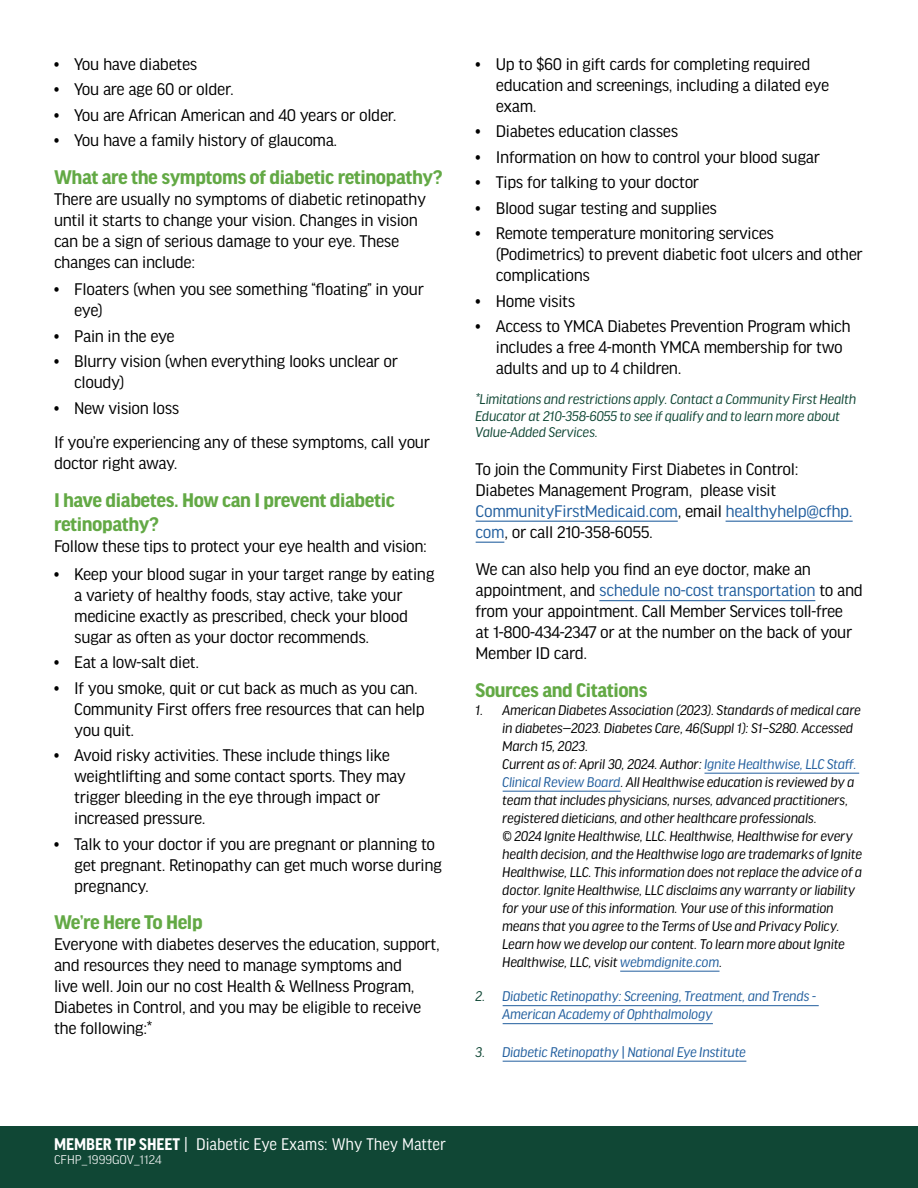
<style>
.page{position:relative;width:918px;height:1188px;background:#fff}
.page>*{position:absolute;margin:0;border:0;box-sizing:border-box;transform-origin:0 0}
.t1{font:700 21px/24px "Good Headline Pro";letter-spacing:-.02em;color:#63a945}
.t2{font:18px/21px "Good Headline Pro";letter-spacing:-.02em;color:#000}
.t3{font:18px "Good Headline Pro Narr";color:#fff}
.t4{font:italic 15px/18px "Good Headline Pro";letter-spacing:-.02em;color:#000}
.t5{font:italic 15px/16.5px "Good Headline Pro";letter-spacing:-.02em;color:#104735}
.t6{font:italic 15px/18px "Good Headline Pro";letter-spacing:-.02em;color:#215e9e}
.t7{font:300 13.5px "Good Headline Pro";color:#fff}
.s1{color:#215e9e}
.s2{color:#104735}
.s3{font-weight:700}
</style>
<div class="page">
<div style="left:0;top:1126px;width:918px;height:62px;background:#104735"></div>
<hr style="left:476px;top:521px;width:202px;height:1px;background:#215e9e">
<hr style="left:726px;top:521px;width:127px;height:1px;background:#215e9e">
<svg style="left:476px;top:542px;width:28px;height:1px"></svg>
<hr style="left:599px;top:600px;width:216px;height:1px;background:#215e9e">
<hr style="left:705px;top:773px;width:154px;height:1px;background:#215e9e">
<hr style="left:503px;top:791px;width:118px;height:1px;background:#215e9e">
<hr style="left:620px;top:971px;width:100px;height:1px;background:#215e9e">
<hr style="left:503px;top:1005px;width:316px;height:1px;background:#215e9e">
<hr style="left:503px;top:1023px;width:210px;height:1px;background:#215e9e">
<hr style="left:503px;top:1061px;width:243px;height:1px;background:#215e9e">
<p class="t2" style="left:54px;top:54px;width:145px">• You have diabetes</p>
<p class="t2" style="left:54px;top:79px;width:181px">• You are age 60 or older.</p>
<p class="t2" style="left:54px;top:105px;width:344px">• You are African American and 40 years or older.</p>
<p class="t2" style="left:54px;top:130px;width:285px">• You have a family history of glaucoma.</p>
<p class="t1" style="left:54px;top:165px;width:390px">What are the symptoms of diabetic retinopathy?</p>
<p class="t2" style="left:54px;top:189px;width:374px">There are usually no symptoms of diabetic retinopathy until it starts to change your vision. Changes in vision can be a sign of serious damage to your eye. These changes can include:</p>
<p class="t2" style="left:74px;top:279px;width:351px;text-indent:-20px">• Floaters (when you see something “floating” in your eye)</p>
<p class="t2" style="left:54px;top:326px;width:122px">• Pain in the eye</p>
<p class="t2" style="left:74px;top:351px;width:325px;text-indent:-20px">• Blurry vision (when everything looks unclear or cloudy)</p>
<p class="t2" style="left:54px;top:391px;width:378px;line-height:34.5px">• New vision loss<br>If you’re experiencing any of these symptoms, call your</p>
<p class="t2" style="left:54px;top:453px;width:125px">doctor right away.</p>
<p class="t1" style="left:54px;top:489px;width:342px">I have diabetes. How can I prevent diabetic retinopathy?</p>
<p class="t2" style="left:54px;top:536px;width:375px">Follow these tips to protect your eye health and vision:</p>
<p class="t2" style="left:74px;top:564px;width:362px;text-indent:-20px">• Keep your blood sugar in your target range by eating a variety of healthy foods, stay active, take your medicine exactly as prescribed, check your blood sugar as often as your doctor recommends.</p>
<p class="t2" style="left:54px;top:652px;width:147px">• Eat a low-salt diet.</p>
<p class="t2" style="left:74px;top:678px;width:352px;text-indent:-20px">• If you smoke, quit or cut back as much as you can.<br>Community First offers free resources that can help you quit.</p>
<p class="t2" style="left:74px;top:745px;width:333px;text-indent:-20px">• Avoid risky activities. These include things like weightlifting and some contact sports. They may trigger bleeding in the eye through impact or increased pressure.</p>
<p class="t2" style="left:74px;top:834px;width:369px;text-indent:-20px">• Talk to your doctor if you are pregnant or planning to get pregnant. Retinopathy can get much worse during pregnancy.</p>
<p class="t1" style="left:54px;top:911px;width:150px">We’re Here To Help</p>
<p class="t2" style="left:54px;top:934px;width:387px">Everyone with diabetes deserves the education, support, and resources they need to manage symptoms and<br>live well. Join our no cost Health &amp; Wellness Program, Diabetes in Control, and you may be eligible to receive the following:*</p>
<p class="t2" style="left:496px;top:54px;width:335px;text-indent:-20px">• Up to $60 in gift cards for completing required education and screenings, including a dilated eye exam.</p>
<p class="t2" style="left:476px;top:121px;width:204px">• Diabetes education classes</p>
<p class="t2" style="left:476px;top:147px;width:346px">• Information on how to control your blood sugar</p>
<p class="t2" style="left:476px;top:172px;width:225px">• Tips for talking to your doctor</p>
<p class="t2" style="left:476px;top:198px;width:243px">• Blood sugar testing and supplies</p>
<p class="t2" style="left:496px;top:223px;width:368px;text-indent:-20px">• Remote temperature monitoring services (Podimetrics) to prevent diabetic foot ulcers and other complications</p>
<p class="t2" style="left:476px;top:291px;width:101px">• Home visits</p>
<p class="t2" style="left:496px;top:316px;width:356px;text-indent:-20px">• Access to YMCA Diabetes Prevention Program which includes a free 4-month YMCA membership for two adults and up to 4 children.</p>
<p class="t5" style="left:476px;top:391px;width:382px">*Limitations and restrictions apply. Contact a Community First Health<br>Educator at 210-358-6055 to see if qualify and to learn more about<br>Value-Added Services.</p>
<p class="t2" style="left:476px;top:459px;width:379px">To join the Community First Diabetes in Control:<br>Diabetes Management Program, please visit <span class="s1">CommunityFirstMedicaid.com</span>, email <span class="s1">healthyhelp@cfhp. com</span>, or call 210-358-6055.</p>
<p class="t2" style="left:476px;top:559px;width:389px">We can also help you find an eye doctor, make an appointment, and <span class="s1">schedule no-cost transportation</span> to and from your appointment. Call Member Services toll-free<br>at 1-800-434-2347 or at the number on the back of your Member ID card.</p>
<p class="t1" style="left:476px;top:678px;width:173px">Sources and Citations</p>
<p class="t4" style="left:503px;top:701px;width:361px;text-indent:-27px">1. American Diabetes Association (2023). Standards of medical care in diabetes—2023. Diabetes Care, 46(Suppl 1): S1–S280. Accessed March 15, 2023.<br>Current as of: April 30, 2024. Author: <span class="s1">Ignite Healthwise, LLC Staff.<br>Clinical Review Board</span>. All Healthwise education is reviewed by a team that includes physicians, nurses, advanced practitioners, registered dieticians, and other healthcare professionals.<br>© 2024 Ignite Healthwise, LLC. Healthwise, Healthwise for every health decision, and the Healthwise logo are trademarks of Ignite Healthwise, LLC. This information does not replace the advice of a doctor. Ignite Healthwise, LLC disclaims any warranty or liability for your use of this information. Your use of this information means that you agree to the Terms of Use and Privacy Policy.<br>Learn how we develop our content. To learn more about Ignite Healthwise, LLC, visit <span class="s1">webmdignite.com</span>.</p>
<p class="t6" style="left:503px;top:988px;width:315px;text-indent:-27px"><span class="s2">2.</span> Diabetic Retinopathy: Screening, Treatment, and Trends -<br>American Academy of Ophthalmology</p>
<p class="t6" style="left:476px;top:1043px;width:272px"><span class="s2">3.</span> Diabetic Retinopathy | National Eye Institute</p>
<p class="t3" style="left:54px;top:1135px;width:394px"><span class="s3">MEMBER TIP SHEET</span> | Diabetic Eye Exams: Why They Matter</p>
<p class="t7" style="left:54px;top:1153px;width:109px">CFHP_1999GOV_1124</p>
</div>
